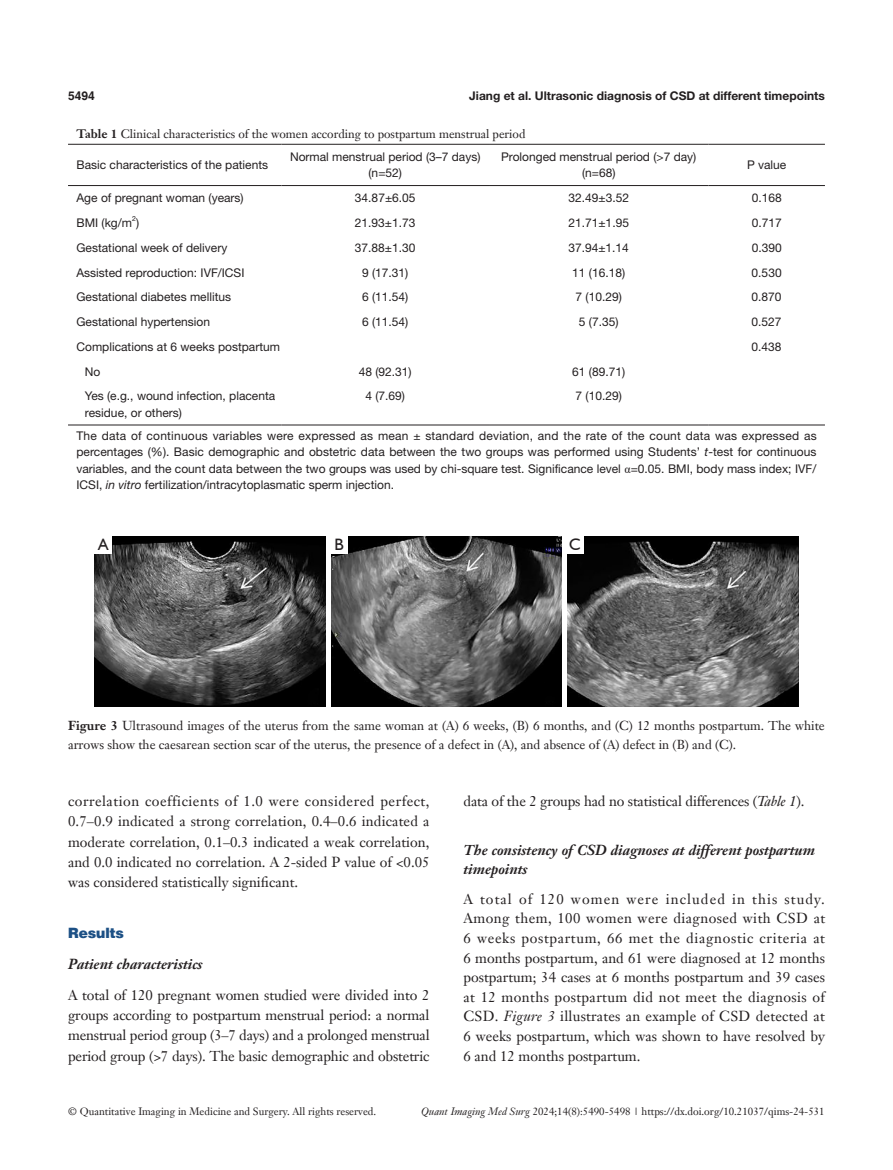
<style>
.page{position:relative;width:893px;height:1170px;background:#fff}
.page>*{position:absolute;margin:0;border:0;box-sizing:border-box;transform-origin:0 0}
.t1{font:16.5px "Humanist 521 BT";color:#231f20}
.t2{font:14.25px/19.6px "Janson Text LT";color:#231f20;text-align:justify}
.t3{font:italic 700 14.25px/19.6px "Janson Text LT";color:#231f20}
.t4{font:900 14.25px "Helvetica";color:#1c5085}
.t5{font:12.75px/19.5px "Janson Text LT";color:#231f20}
.t6{font:12px/16.5px "Helvetica Neue LT Pro";color:#231f20;text-align:center}
.t7{font:12px "Janson Text LT";color:#231f20}
.t8{font:700 12px "Helvetica Neue LT Pro";color:#231f20}
.t9{font:700 12px "Helvetica";color:#231f20}
.t10{font:10.5px "Janson Text LT";color:#231f20}
.t11{font:7.05px "Helvetica Neue LT Pro";color:#231f20}
.s1{font-weight:700}
.s2{font-style:italic}
.s3{font-family:"Times New Roman"}
</style>
<div class="page">
<hr style="left:68px;top:144px;width:213px;height:1px;background:#231f20">
<hr style="left:281px;top:144px;width:208px;height:1px;background:#231f20">
<hr style="left:489px;top:144px;width:219px;height:1px;background:#231f20">
<hr style="left:708px;top:144px;width:117px;height:1px;background:#231f20">
<hr style="left:68px;top:185px;width:213px;height:1px;background:#231f20">
<hr style="left:281px;top:185px;width:208px;height:1px;background:#231f20">
<hr style="left:489px;top:185px;width:219px;height:1px;background:#231f20">
<hr style="left:708px;top:185px;width:117px;height:1px;background:#231f20">
<hr style="left:68px;top:424px;width:213px;height:1px;background:#231f20">
<hr style="left:281px;top:424px;width:208px;height:1px;background:#231f20">
<hr style="left:489px;top:424px;width:219px;height:1px;background:#231f20">
<hr style="left:708px;top:424px;width:117px;height:1px;background:#231f20">
<img style="left:95px;top:536px;width:703px;height:170px">
<hr style="left:327px;top:536px;width:4px;height:170px;background:#fff">
<hr style="left:563px;top:536px;width:4px;height:170px;background:#fff">
<div style="left:95px;top:536px;width:17px;height:17px;background:#fff"></div>
<div style="left:331px;top:536px;width:17px;height:17px;background:#fff"></div>
<div style="left:566px;top:536px;width:17px;height:17px;background:#fff"></div>
<p class="t9" style="left:68px;top:88px;width:28px">5494</p>
<p class="t8" style="left:469px;top:88px;width:357px">Jiang et al. Ultrasonic diagnosis of CSD at different timepoints</p>
<p class="t7" style="left:77px;top:126px;width:450px"><span class="s1">Table 1</span> Clinical characteristics of the women according to postpartum menstrual period</p>
<p class="t6" style="left:77px;top:156px;width:193px">Basic characteristics of the patients</p>
<p class="t6" style="left:290px;top:148px;width:192px">Normal menstrual period (3–7 days) (n=52)</p>
<p class="t6" style="left:501px;top:148px;width:197px">Prolonged menstrual period (&gt;7 day) (n=68)</p>
<p class="t6" style="left:747px;top:156px;width:41px">P value</p>
<p class="t6" style="left:77px;top:189px;width:169px">Age of pregnant woman (years)</p>
<p class="t6" style="left:355px;top:189px;width:62px">34.87±6.05</p>
<p class="t6" style="left:568px;top:189px;width:62px">32.49±3.52</p>
<p class="t6" style="left:752px;top:189px;width:32px">0.168</p>
<p class="t6" style="left:77px;top:214px;width:64px">BMI (kg/m )</p>
<p class="t11" style="left:132px;top:214px;width:5px">2</p>
<p class="t6" style="left:355px;top:214px;width:62px">21.93±1.73</p>
<p class="t6" style="left:568px;top:214px;width:62px">21.71±1.95</p>
<p class="t6" style="left:752px;top:214px;width:32px">0.717</p>
<p class="t6" style="left:77px;top:239px;width:152px">Gestational week of delivery</p>
<p class="t6" style="left:355px;top:239px;width:62px">37.88±1.30</p>
<p class="t6" style="left:568px;top:239px;width:62px">37.94±1.14</p>
<p class="t6" style="left:752px;top:239px;width:32px">0.390</p>
<p class="t6" style="left:77px;top:264px;width:170px">Assisted reproduction: IVF/ICSI</p>
<p class="t6" style="left:362px;top:264px;width:48px">9 (17.31)</p>
<p class="t6" style="left:572px;top:264px;width:54px">11 (16.18)</p>
<p class="t6" style="left:752px;top:264px;width:32px">0.530</p>
<p class="t6" style="left:77px;top:288px;width:156px">Gestational diabetes mellitus</p>
<p class="t6" style="left:362px;top:288px;width:48px">6 (11.54)</p>
<p class="t6" style="left:576px;top:288px;width:48px">7 (10.29)</p>
<p class="t6" style="left:752px;top:288px;width:32px">0.870</p>
<p class="t6" style="left:76px;top:313px;width:135px">Gestational hypertension</p>
<p class="t6" style="left:362px;top:313px;width:48px">6 (11.54)</p>
<p class="t6" style="left:579px;top:313px;width:41px">5 (7.35)</p>
<p class="t6" style="left:752px;top:313px;width:32px">0.527</p>
<p class="t6" style="left:76px;top:338px;width:205px">Complications at 6 weeks postpartum</p>
<p class="t6" style="left:752px;top:338px;width:32px">0.438</p>
<p class="t6" style="left:85px;top:363px;width:17px">No</p>
<p class="t6" style="left:359px;top:363px;width:54px">48 (92.31)</p>
<p class="t6" style="left:572px;top:363px;width:54px">61 (89.71)</p>
<p class="t6" style="left:85px;top:387px;width:192px;text-align:left">Yes (e.g., wound infection, placenta residue, or others)</p>
<p class="t6" style="left:365px;top:387px;width:41px">4 (7.69)</p>
<p class="t6" style="left:575px;top:387px;width:48px">7 (10.29)</p>
<p class="t6" style="left:76px;top:427px;width:742px;text-align:justify">The data of continuous variables were expressed as mean ± standard deviation, and the rate of the count data was expressed as percentages (%). Basic demographic and obstetric data between the two groups was performed using Students’ <span class="s2">t</span>-test for continuous variables, and the count data between the two groups was used by chi-square test. Significance level <span class="s3">α</span>=0.05. BMI, body mass index; IVF/ ICSI, <span class="s2">in vitro</span> fertilization/intracytoplasmatic sperm injection.</p>
<h1 class="t1" style="left:98px;top:534px;width:12px">A</h1>
<h1 class="t1" style="left:334px;top:534px;width:11px">B</h1>
<h1 class="t1" style="left:569px;top:534px;width:13px">C</h1>
<p class="t5" style="left:68px;top:715px;width:758px"><span class="s1">Figure 3</span> Ultrasound images of the uterus from the same woman at (A) 6 weeks, (B) 6 months, and (C) 12 months postpartum. The white arrows show the caesarean section scar of the uterus, the presence of a defect in (A), and absence of (A) defect in (B) and (C).</p>
<p class="t2" style="left:68px;top:790px;width:363px;line-height:20.2px">correlation coefficients of 1.0 were considered perfect, 0.7–0.9 indicated a strong correlation, 0.4–0.6 indicated a moderate correlation, 0.1–0.3 indicated a weak correlation, and 0.0 indicated no correlation. A 2-sided P value of &lt;0.05 was considered statistically significant.</p>
<p class="t4" style="left:68px;top:923px;width:58px">Results</p>
<p class="t3" style="left:68px;top:953px;width:136px">Patient characteristics</p>
<p class="t2" style="left:68px;top:984px;width:363px;line-height:20.2px">A total of 120 pregnant women studied were divided into 2 groups according to postpartum menstrual period: a normal menstrual period group (3–7 days) and a prolonged menstrual period group (&gt;7 days). The basic demographic and obstetric</p>
<p class="t2" style="left:463px;top:791px;width:343px">data of the 2 groups had no statistical differences (<span class="s2">Table 1</span>).</p>
<p class="t3" style="left:463px;top:839px;width:353px">The consistency of CSD diagnoses at different postpartum timepoints</p>
<p class="t2" style="left:463px;top:888px;width:363px">A total of 120 women were included in this study.<br>Among them, 100 women were diagnosed with CSD at 6 weeks postpartum, 66 met the diagnostic criteria at 6 months postpartum, and 61 were diagnosed at 12 months postpartum; 34 cases at 6 months postpartum and 39 cases at 12 months postpartum did not meet the diagnosis of CSD. <span class="s2">Figure 3</span> illustrates an example of CSD detected at 6 weeks postpartum, which was shown to have resolved by 6 and 12 months postpartum.</p>
<p class="t10" style="left:68px;top:1104px;width:310px">© Quantitative Imaging in Medicine and Surgery. All rights reserved.</p>
<p class="t10" style="left:421px;top:1104px;width:405px"><span class="s2">Quant Imaging Med Surg</span> 2024;14(8):5490-5498 | https://dx.doi.org/10.21037/qims-24-531</p>
</div>
